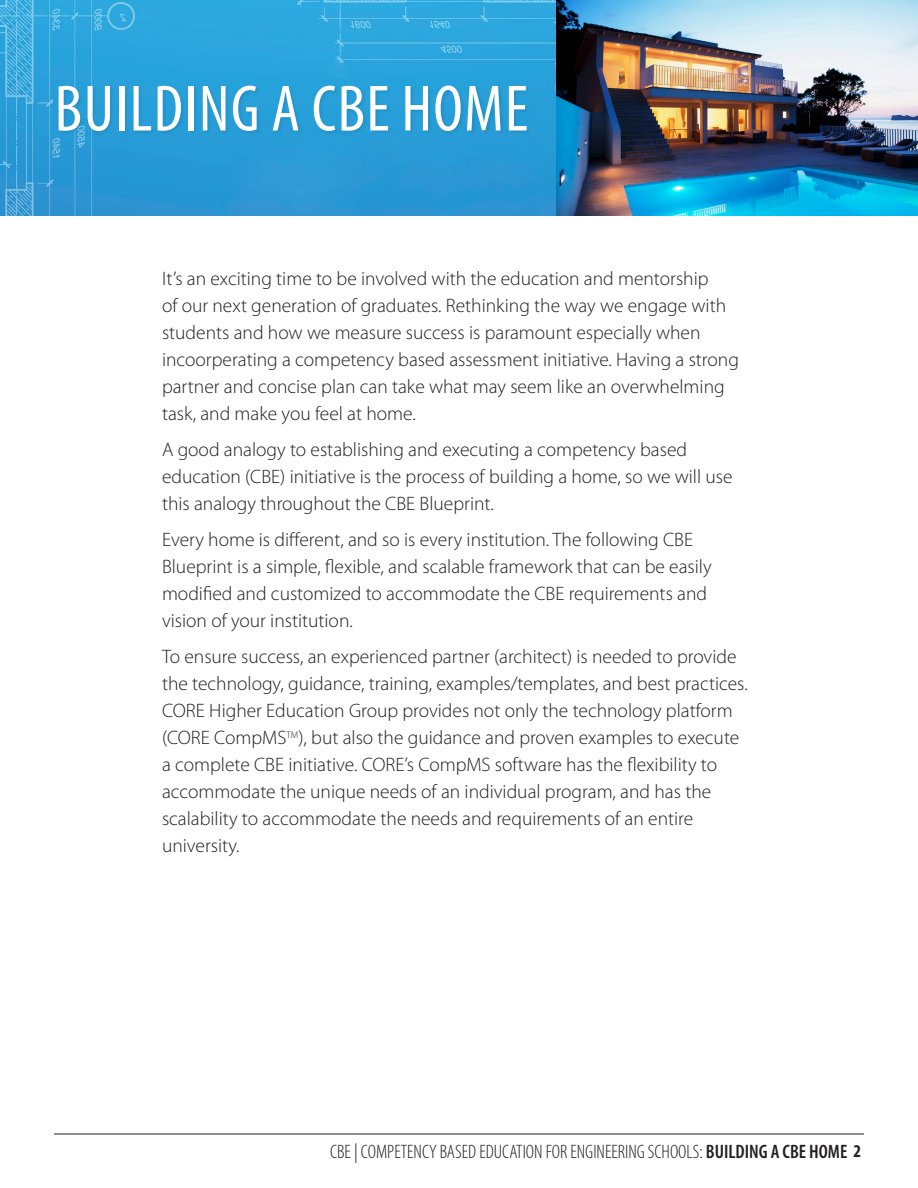
<style>
.page{position:relative;width:918px;height:1188px;background:#fff}
.page>*{position:absolute;margin:0;border:0;box-sizing:border-box;transform-origin:0 0}
.Page_Header{font:condensed 66px "Myriad Pro";letter-spacing:.02em;color:#fff}
.Body_Text{font:300 19.5px/27px "Myriad Pro";color:#231f20}
.Page_Footer__Page_Ti{font:300 condensed 19.5px "Myriad Pro";color:#231f20}
.s1{font-weight:600}
.s2{font-weight:700;font-size:18px}
</style>
<div class="page">
<img style="left:0;top:0;width:557px;height:216px">
<hr style="left:54px;top:1134px;width:810px;height:1px;background:#231f20">
<div style="left:58px;top:85px;width:474px;height:51px;background:#074064;opacity:.15"></div>
<img style="left:557px;top:0;width:361px;height:216px">
<p class="Page_Header" style="left:55px;top:73px;width:475px">BUILDING A CBE HOME</p>
<p class="Body_Text" style="left:162px;top:265px;width:578px">It’s an exciting time to be involved with the education and mentorship<br>of our next generation of graduates. Rethinking the way we engage with students and how we measure success is paramount especially when incoorperating a competency based assessment initiative. Having a strong partner and concise plan can take what may seem like an overwhelming task, and make you feel at home.</p>
<p class="Body_Text" style="left:162px;top:436px;width:572px">A good analogy to establishing and executing a competency based education (CBE) initiative is the process of building a home, so we will use this analogy throughout the CBE Blueprint.</p>
<p class="Body_Text" style="left:162px;top:526px;width:551px">Every home is different, and so is every institution. The following CBE Blueprint is a simple, flexible, and scalable framework that can be easily modified and customized to accommodate the CBE requirements and vision of your institution.</p>
<p class="Body_Text" style="left:162px;top:643px;width:587px">To ensure success, an experienced partner (architect) is needed to provide the technology, guidance, training, examples/templates, and best practices.<br>CORE Higher Education Group provides not only the technology platform (CORE CompMS<sup>TM</sup>), but also the guidance and proven examples to execute a complete CBE initiative. CORE’s CompMS software has the flexibility to accommodate the unique needs of an individual program, and has the scalability to accommodate the needs and requirements of an entire university.</p>
<p class="Page_Footer__Page_Ti" style="left:330px;top:1141px;width:533px">CBE | COMPETENCY BASED EDUCATION FOR ENGINEERING SCHOOLS: <span class="s1">BUILDING A CBE HOME</span> <span class="s2">2</span></p>
</div>
